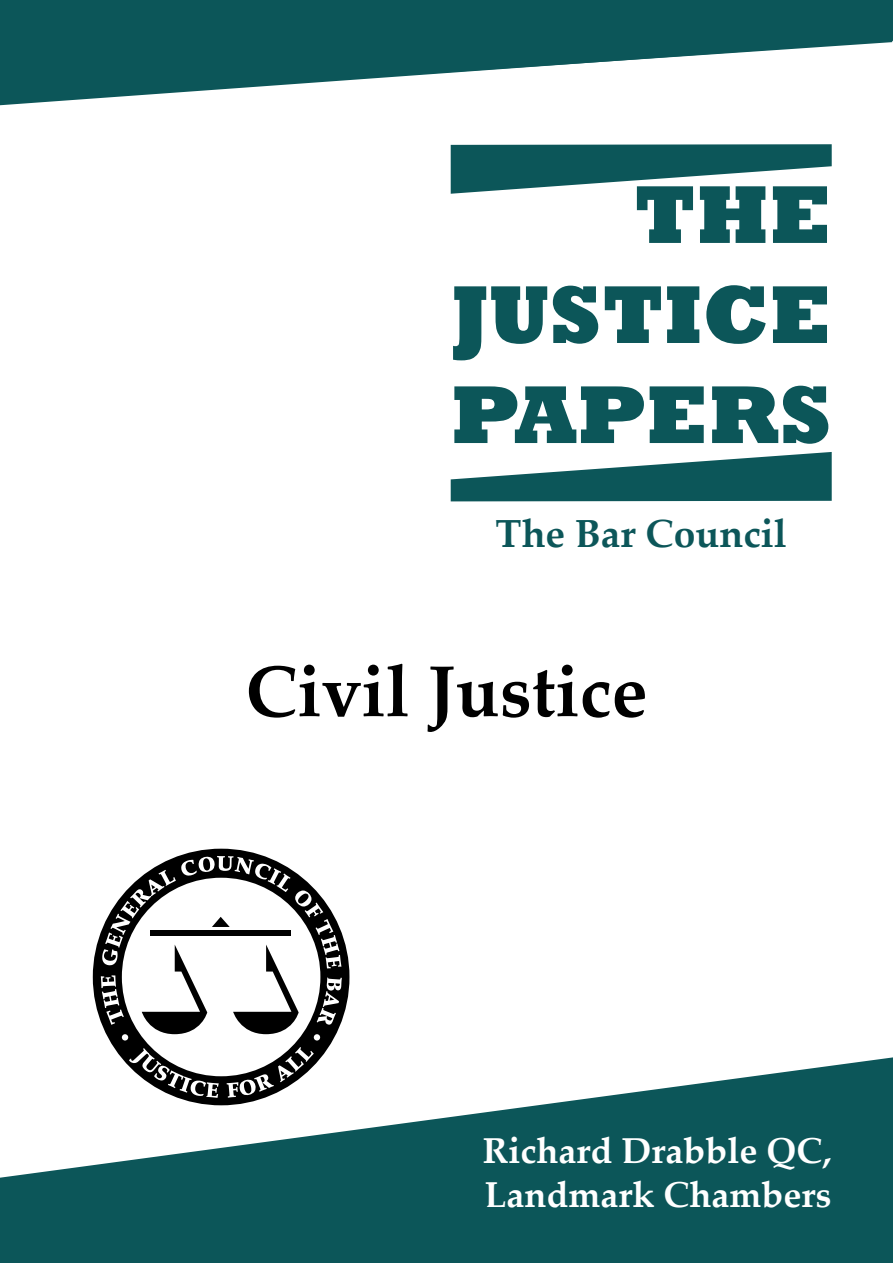
<style>
.page{position:relative;width:893px;height:1263px;background:#fff}
.page>*{position:absolute;margin:0;border:0;box-sizing:border-box;transform-origin:0 0}
.t1{font:800 83.4px/100.1px "Rockwell";color:#0c5659;text-align:justify}
.t2{font:700 72px "Palatino Linotype";color:#000}
.t3{font:700 39.15px "Palatino Linotype";color:#0c5659}
.t4{font:700 36px/43.2px "Palatino Linotype";color:#fff}
</style>
<div class="page">
<svg style="left:93px;top:849px;width:256px;height:207px"></svg>
<div style="left:151px;top:930px;width:140px;height:5px;background:#000"></div>
<svg style="left:212px;top:917px;width:18px;height:10px"></svg>
<svg style="left:142px;top:944px;width:65px;height:90px"></svg>
<svg style="left:233px;top:944px;width:66px;height:90px"></svg>
<svg style="left:0;top:0;width:893px;height:106px;fill:#0c5659"></svg>
<svg style="left:0;top:1056px;width:893px;height:207px;fill:#0c5659"></svg>
<svg style="left:451px;top:144px;width:381px;height:50px"></svg>
<svg style="left:451px;top:452px;width:381px;height:49px"></svg>
<h1 class="t1" style="left:451px;top:166px;width:382px;text-indent:183px">THE JUSTICE PAPERS</h1>
<p class="t3" style="left:496px;top:506px;width:293px">The Bar Council</p>
<h2 class="t2" style="left:246px;top:640px;width:403px">Civil Justice</h2>
<p class="t4" style="left:483px;top:1128px;width:350px">Richard Drabble QC,<br>Landmark Chambers</p>
</div>
